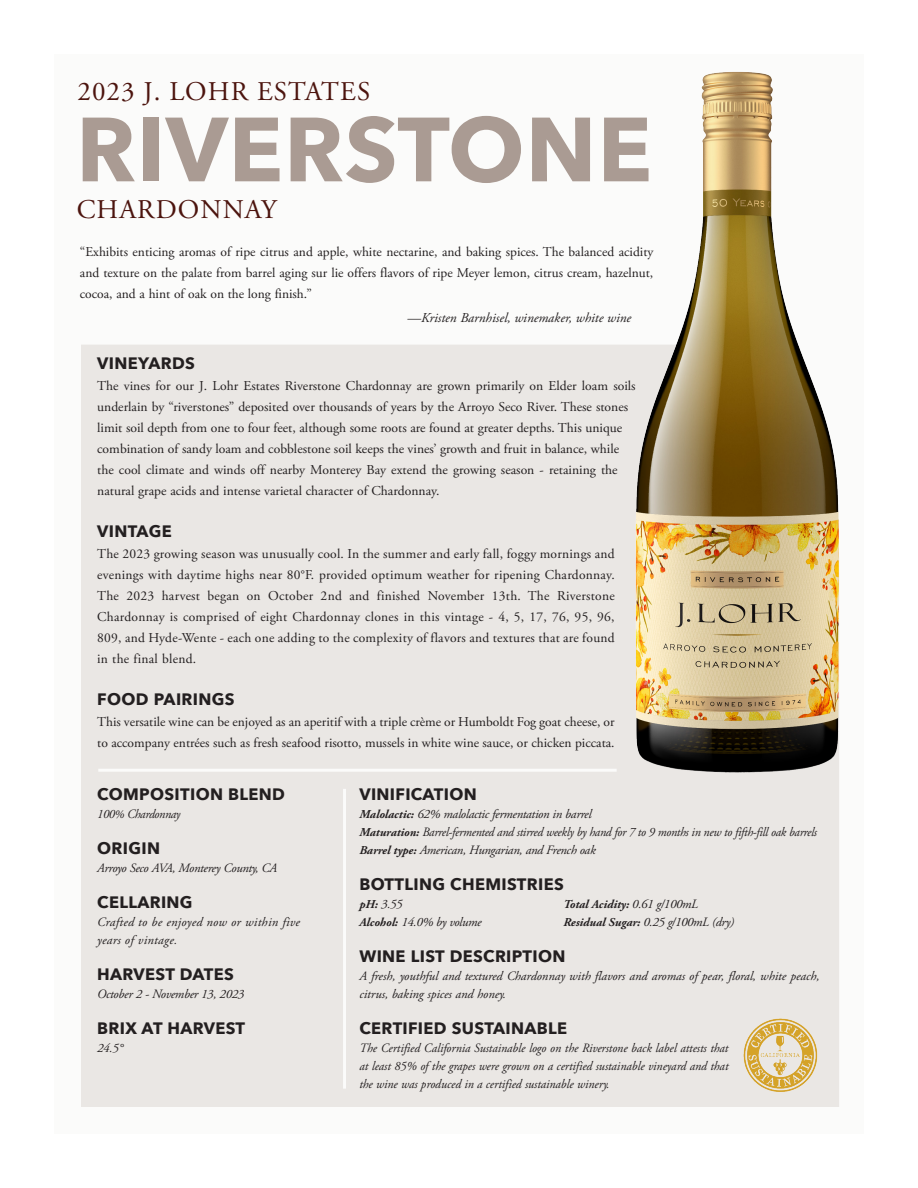
<style>
.page{position:relative;width:918px;height:1188px;background:#fff}
.page>*{position:absolute;margin:0;border:0;box-sizing:border-box;transform-origin:0 0}
.t1{font:700 90px "Avenir Next";letter-spacing:.01em;color:#aa9b93}
.t2{font:27px "Adobe Garamond Pro";letter-spacing:.04em;color:#4c140e}
.t3{font:700 16.5px "Avenir Next";letter-spacing:.02em;color:#231f20}
.t4{font:13.5px/21px "Adobe Garamond Pro";color:#231f20;text-align:justify}
.t5{font:italic 13.5px "Adobe Garamond Pro";color:#231f20}
.t6{font:italic 12.75px/18px "Adobe Garamond Pro";letter-spacing:-.02em;color:#231f20;text-align:justify;scale:.95 1}
.t7{font:italic 12.75px "Adobe Garamond Pro";letter-spacing:-.02em;color:#231f20}
.t8{font:italic 12.75px/18px "Adobe Garamond Pro";color:#231f20}
.t9{font:italic 12.75px/18px "Adobe Garamond Pro";letter-spacing:.025em;color:#231f20}
.t10{font:italic 12.75px "Adobe Garamond Pro";letter-spacing:-.02em;color:#231f20;scale:.96 1}
.t11{font:italic 700 12px "Adobe Garamond Pro";color:#231f20}
.s1{font-size:12px}
.s2{font-weight:700;font-size:12px}
.s3{font-weight:400;font-size:12.75px}
</style>
<div class="page">
<div style="left:54px;top:54px;width:810px;height:1080px;background:#fbfbfa"></div>
<div style="left:81px;top:345px;width:758px;height:762px;background:#eae7e4"></div>
<hr style="left:343px;top:789px;width:3px;height:300px;background:#fbfbfa">
<hr style="left:98px;top:769px;width:519px;height:3px;background:#fbfbfa">
<img style="left:742px;top:1017px;width:78px;height:77px">
<img style="left:630px;top:72px;width:209px;height:716px">
<p class="t2" style="left:77px;top:75px;width:294px">2023 J. LOHR ESTATES</p>
<p class="t1" style="left:76px;top:72px;width:577px">RIVERSTONE</p>
<p class="t2" style="left:77px;top:194px;width:201px">CHARDONNAY</p>
<p class="t4" style="left:80px;top:242px;width:575px">“Exhibits enticing aromas of ripe citrus and apple, white nectarine, and baking spices. The balanced acidity and texture on the palate from barrel aging sur lie offers flavors of ripe Meyer lemon, citrus cream, hazelnut, cocoa, and a hint of oak on the long finish.”</p>
<p class="t5" style="left:408px;top:310px;width:225px">—Kristen Barnhisel, winemaker, white wine</p>
<p class="t3" style="left:97px;top:349px;width:99px">VINEYARDS</p>
<p class="t4" style="left:97px;top:376px;width:540px;text-align:left">The vines for our J. Lohr Estates Riverstone Chardonnay are grown primarily on Elder loam soils underlain by “riverstones” deposited over thousands of years by the Arroyo Seco River. These stones limit soil depth from one to four feet, although some roots are found at greater depths. This unique combination of sandy loam and cobblestone soil keeps the vines’ growth and fruit in balance, while the cool climate and winds off nearby Monterey Bay extend the growing season - retaining the natural grape acids and intense varietal character of Chardonnay.</p>
<p class="t3" style="left:97px;top:517px;width:76px">VINTAGE</p>
<p class="t4" style="left:97px;top:544px;width:519px">The 2023 growing season was unusually cool. In the summer and early fall, foggy mornings and evenings with daytime highs near 80°F. provided optimum weather for ripening Chardonnay.<br>The 2023 harvest began on October 2nd and finished November 13th. The Riverstone Chardonnay is comprised of eight Chardonnay clones in this vintage - 4, 5, 17, 76, 95, 96, 809, and Hyde-Wente - each one adding to the complexity of flavors and textures that are found in the final blend.</p>
<p class="t3" style="left:97px;top:685px;width:139px">FOOD PAIRINGS</p>
<p class="t4" style="left:97px;top:712px;width:519px">This versatile wine can be enjoyed as an aperitif with a triple crème or Humboldt Fog goat cheese, or to accompany entrées such as fresh seafood risotto, mussels in white wine sauce, or chicken piccata.</p>
<p class="t3" style="left:97px;top:780px;width:189px">COMPOSITION BLEND</p>
<p class="t10" style="left:97px;top:807px;width:88px">100<span class="s1">%</span> Chardonnay</p>
<p class="t3" style="left:97px;top:834px;width:64px">ORIGIN</p>
<p class="t7" style="left:97px;top:861px;width:182px">Arroyo Seco AVA, Monterey County, CA</p>
<p class="t3" style="left:97px;top:888px;width:97px">CELLARING</p>
<p class="t9" style="left:97px;top:914px;width:204px">Crafted to be enjoyed now or within five years of vintage.</p>
<p class="t3" style="left:97px;top:960px;width:138px">HARVEST DATES</p>
<p class="t7" style="left:97px;top:987px;width:149px">October 2 - November 13, 2023</p>
<p class="t3" style="left:97px;top:1014px;width:149px">BRIX AT HARVEST</p>
<p class="t7" style="left:97px;top:1041px;width:28px">24.5°</p>
<p class="t3" style="left:359px;top:780px;width:119px">VINIFICATION</p>
<p class="t7" style="left:359px;top:807px;width:234px"><span class="s2">Malolactic:</span> 62% malolactic fermentation in barrel</p>
<p class="t6" style="left:359px;top:824px;width:483px"><span class="s2">Maturation:</span> Barrel-fermented and stirred weekly by hand for 7 to 9 months in new to fifth-fill oak barrels</p>
<p class="t7" style="left:359px;top:843px;width:238px"><span class="s2">Barrel type:</span> American, Hungarian, and French oak</p>
<p class="t3" style="left:359px;top:870px;width:206px">BOTTLING CHEMISTRIES</p>
<p class="t7" style="left:359px;top:897px;width:45px"><span class="s2">pH:</span> 3.55</p>
<p class="t11" style="left:563px;top:898px;width:136px">Total Acidity: <span class="s3">0.61 g/100mL</span></p>
<p class="t7" style="left:359px;top:915px;width:124px"><span class="s2">Alcohol:</span> 14.0% by volume</p>
<p class="t7" style="left:563px;top:915px;width:172px"><span class="s2">Residual Sugar:</span> 0.25 g/100mL (dry)</p>
<p class="t3" style="left:359px;top:942px;width:208px">WINE LIST DESCRIPTION</p>
<p class="t8" style="left:359px;top:968px;width:462px">A fresh, youthful and textured Chardonnay with flavors and aromas of pear, floral, white peach, citrus, baking spices and honey.</p>
<p class="t3" style="left:359px;top:1014px;width:209px">CERTIFIED SUSTAINABLE</p>
<p class="t6" style="left:359px;top:1040px;width:390px">The Certified California Sustainable logo on the Riverstone back label attests that at least 85% of the grapes were grown on a certified sustainable vineyard and that the wine was produced in a certified sustainable winery.</p>
</div>
